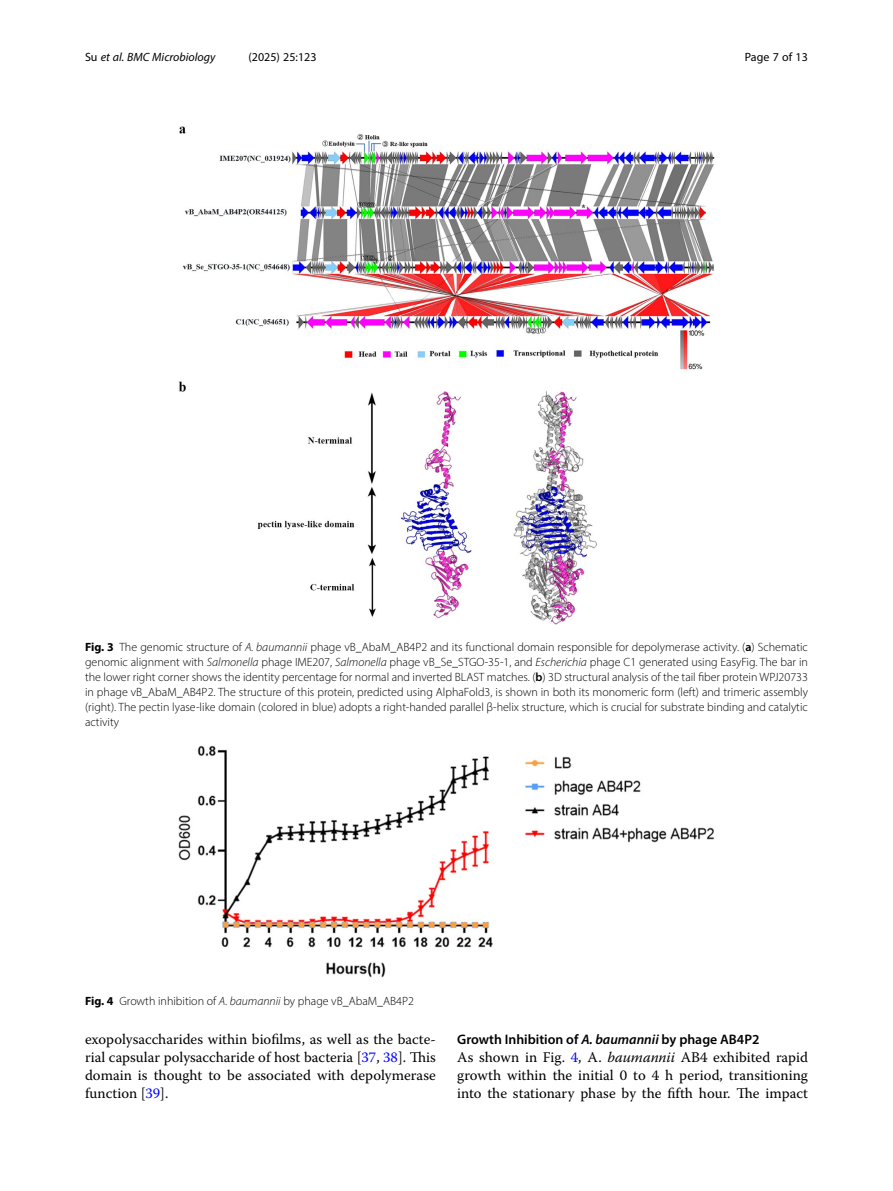
<style>
.page{position:relative;width:893px;height:1191px;background:#fff}
.page>*{position:absolute;margin:0;border:0;box-sizing:border-box;transform-origin:0 0}
.Body_Text_Indent{font:14.7px/18px "Warnock Pro";color:#000;text-align:justify}
.Body_Text{font:14.7px/18px "Warnock Pro";color:#000;text-align:justify}
.Head_2{font:600 13.8px "Myriad Pro";color:#000}
.Figure_Caption{font:300 12px/15px "Myriad Pro";color:#000;text-align:justify}
.t1{font:italic 12px "Myriad Pro";color:#000}
.t2{font:12px "Myriad Pro";color:#000}
.s1{font-style:normal}
.s2{font-weight:700}
.s3{font-style:italic}
.s4{font-weight:600}
.s5{color:#00f}
</style>
<div class="page">
<img style="left:178px;top:745px;width:536px;height:233px">
<img style="left:178px;top:126px;width:536px;height:498px">
<p class="t1" style="left:85px;top:50px;width:132px"><span class="s1">Su</span> et al. BMC Microbiology</p>
<p class="t2" style="left:248px;top:50px;width:70px">(2025) 25:123</p>
<p class="t2" style="left:745px;top:50px;width:65px">Page 7 of 13</p>
<p class="Figure_Caption" style="left:85px;top:639px;width:724px"><span class="s2">Fig. 3</span> The genomic structure of <span class="s3">A. baumannii</span> phage vB_AbaM_AB4P2 and its functional domain responsible for depolymerase activity. (<span class="s4">a</span>) Schematic genomic alignment with <span class="s3">Salmonella</span> phage IME207, <span class="s3">Salmonella</span> phage vB_Se_STGO-35-1, and <span class="s3">Escherichia</span> phage C1 generated using EasyFig. The bar in the lower right corner shows the identity percentage for normal and inverted BLAST matches. (<span class="s4">b</span>) 3D structural analysis of the tail fiber protein WPJ20733 in phage vB_AbaM_AB4P2. The structure of this protein, predicted using AlphaFold3, is shown in both its monomeric form (left) and trimeric assembly (right). The pectin lyase-like domain (colored in blue) adopts a right-handed parallel β-helix structure, which is crucial for substrate binding and catalytic activity</p>
<p class="Figure_Caption" style="left:85px;top:993px;width:330px"><span class="s2">Fig. 4</span> Growth inhibition of <span class="s3">A. baumannii</span> by phage vB_AbaM_AB4P2</p>
<p class="Body_Text_Indent" style="left:85px;top:1030px;width:352px">exopolysaccharides within biofilms, as well as the bacte&shy;rial capsular polysaccharide of host bacteria [<span class="s5">37</span>, <span class="s5">38</span>]. This domain is thought to be associated with depolymerase function [<span class="s5">39</span>].</p>
<p class="Head_2" style="left:457px;top:1031px;width:304px">Growth Inhibition of <span class="s3">A. baumannii</span> by phage AB4P2</p>
<p class="Body_Text" style="left:457px;top:1048px;width:352px">As shown in Fig. <span class="s5">4</span>, A. <span class="s3">baumannii</span> AB4 exhibited rapid growth within the initial 0 to 4 h period, transitioning into the stationary phase by the fifth hour. The impact</p>
</div>
